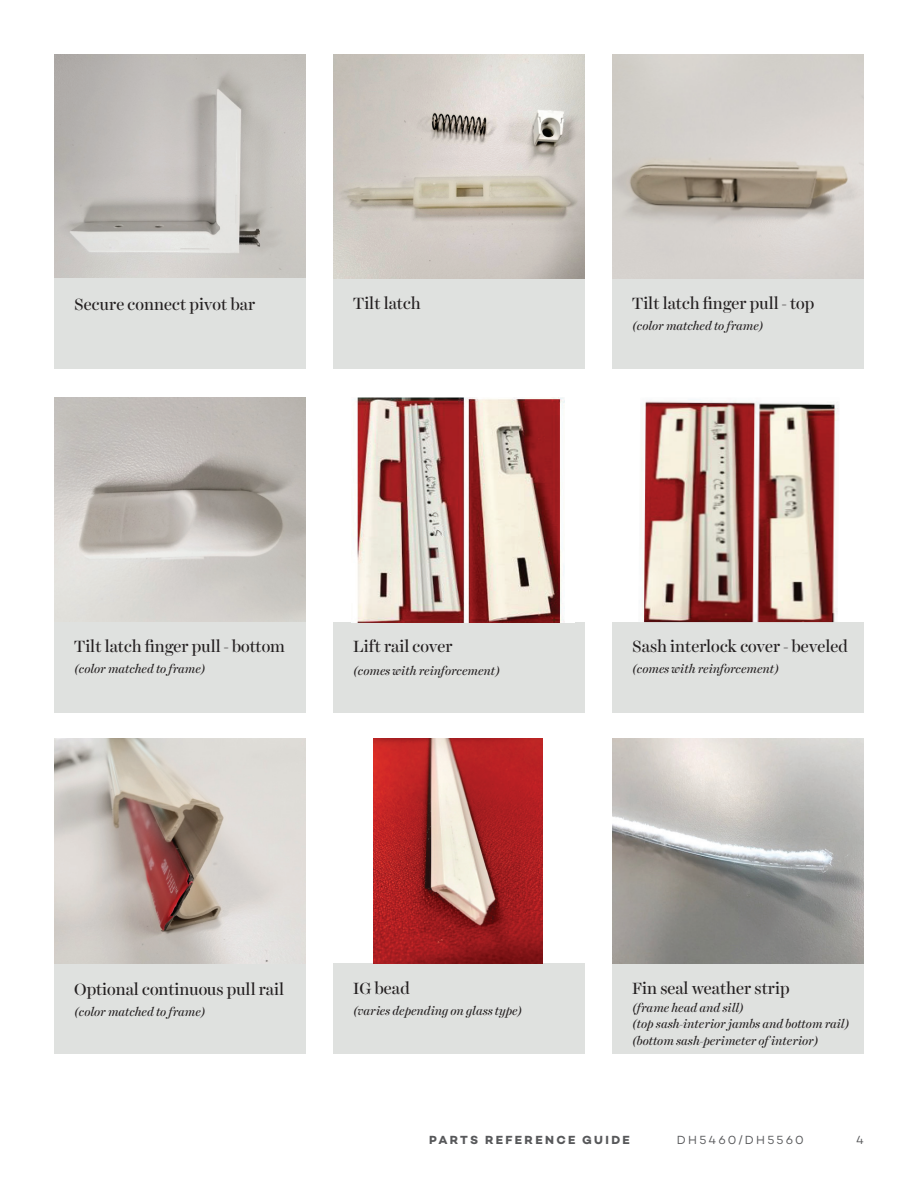
<style>
.page{position:relative;width:918px;height:1188px;background:#fff}
.page>*{position:absolute;margin:0;border:0;box-sizing:border-box;transform-origin:0 0}
.t1{font:16.5px "Harriet Display";color:#231f20}
.t2{font:italic 12px/16.5px "Harriet Display";color:#231f20}
.t3{font:700 12px "Campton";letter-spacing:.19em;color:#57585a}
.t4{font:12px "Campton";letter-spacing:.18em;color:#57585a}
</style>
<div class="page">
<img style="left:54px;top:54px;width:252px;height:225px">
<div style="left:54px;top:279px;width:252px;height:90px;background:#dfe1df"></div>
<div style="left:54px;top:622px;width:252px;height:91px;background:#dfe1df"></div>
<div style="left:612px;top:622px;width:252px;height:91px;background:#dfe1df"></div>
<div style="left:333px;top:279px;width:252px;height:90px;background:#dfe1df"></div>
<div style="left:333px;top:622px;width:252px;height:91px;background:#dfe1df"></div>
<img style="left:333px;top:54px;width:252px;height:225px">
<img style="left:54px;top:397px;width:252px;height:225px">
<img style="left:356px;top:397px;width:209px;height:225px">
<img style="left:641px;top:400px;width:198px;height:222px">
<div style="left:612px;top:279px;width:252px;height:90px;background:#dfe1df"></div>
<img style="left:612px;top:54px;width:252px;height:224px">
<div style="left:54px;top:963px;width:252px;height:91px;background:#dfe1df"></div>
<div style="left:612px;top:963px;width:252px;height:91px;background:#dfe1df"></div>
<div style="left:333px;top:963px;width:252px;height:91px;background:#dfe1df"></div>
<img style="left:54px;top:739px;width:252px;height:224px">
<img style="left:374px;top:739px;width:169px;height:224px">
<img style="left:612px;top:739px;width:252px;height:224px">
<h1 class="t1" style="left:74px;top:293px;width:183px">Secure connect pivot bar</h1>
<h1 class="t1" style="left:353px;top:292px;width:69px">Tilt latch</h1>
<h1 class="t1" style="left:632px;top:292px;width:183px">Tilt latch finger pull - top</h1>
<p class="t2" style="left:632px;top:317px;width:133px">(color matched to frame)</p>
<h1 class="t1" style="left:74px;top:635px;width:212px">Tilt latch finger pull - bottom</h1>
<p class="t2" style="left:74px;top:661px;width:133px">(color matched to frame)</p>
<h1 class="t1" style="left:353px;top:635px;width:101px">Lift rail cover</h1>
<p class="t2" style="left:353px;top:662px;width:148px">(comes with reinforcement)</p>
<h1 class="t1" style="left:632px;top:635px;width:217px">Sash interlock cover - beveled</h1>
<p class="t2" style="left:632px;top:661px;width:148px">(comes with reinforcement)</p>
<h1 class="t1" style="left:74px;top:978px;width:211px">Optional continuous pull rail</h1>
<p class="t2" style="left:74px;top:1003px;width:133px">(color matched to frame)</p>
<h1 class="t1" style="left:353px;top:976px;width:58px">IG bead</h1>
<p class="t2" style="left:353px;top:1002px;width:171px">(varies depending on glass type)</p>
<h1 class="t1" style="left:632px;top:976px;width:159px">Fin seal weather strip</h1>
<p class="t2" style="left:632px;top:999px;width:219px">(frame head and sill)<br>(top sash-interior jambs and bottom rail) (bottom sash-perimeter of interior)</p>
<p class="t3" style="left:429px;top:1132px;width:202px">PARTS REFERENCE GUIDE</p>
<p class="t4" style="left:677px;top:1132px;width:128px">DH5460/DH5560</p>
<p class="t4" style="left:856px;top:1132px;width:9px">4</p>
</div>
